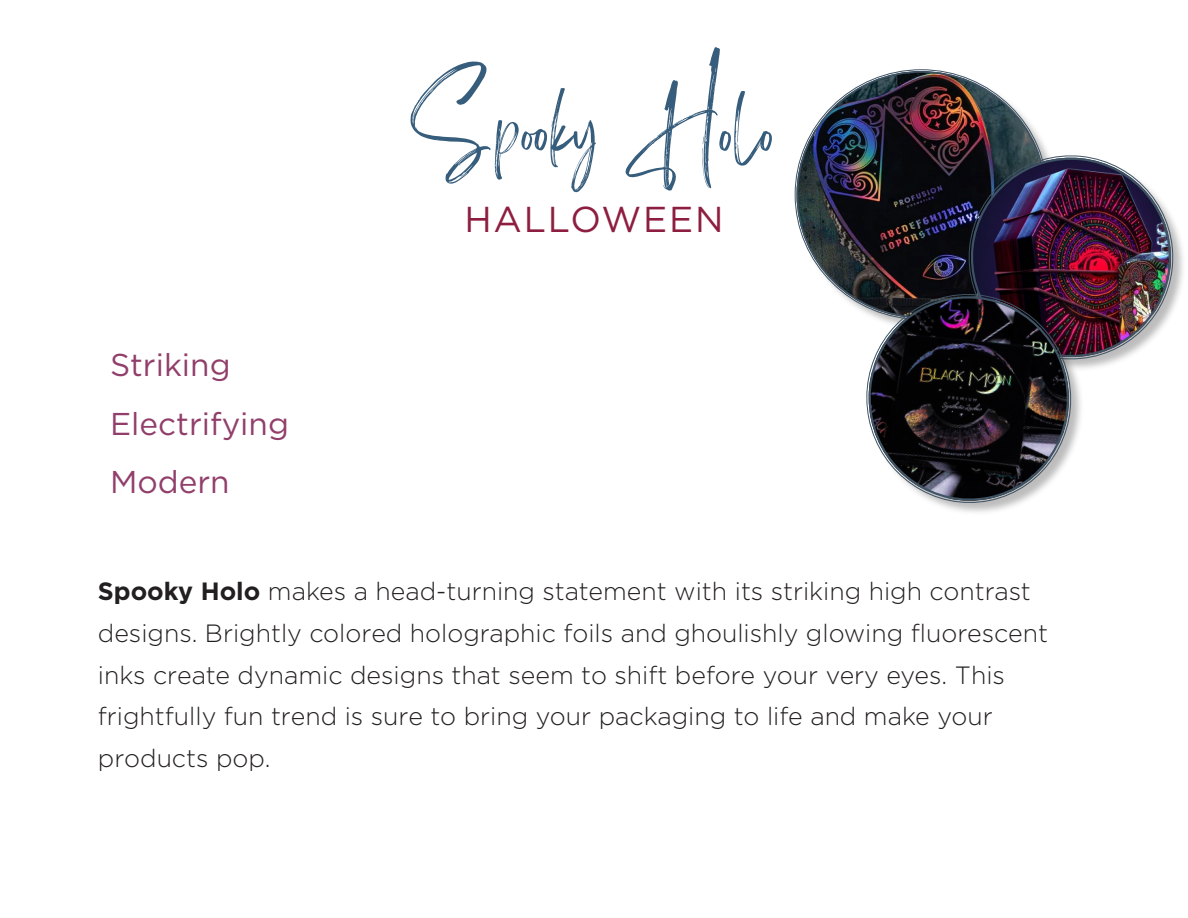
<style>
.page{position:relative;width:1188px;height:918px;background:#fff}
.page>*{position:absolute;margin:0;border:0;box-sizing:border-box;transform-origin:0 0}
.t1{font:72px "Sisterhood";color:#375d7c}
.t2{font:36px "Gotham";letter-spacing:.05em;color:#8d1e40}
.t3{font:31.5px/58.7px "Gotham";color:#913f6a}
.t4{font:300 24.9px/41.7px "Gotham";color:#231f20}
.s1{font-weight:700}
</style>
<div class="page">
<img style="left:797px;top:71px;width:249px;height:237px">
<div style="left:970px;top:157px;width:217px;height:216px;background:#231f20;opacity:.3"></div>
<svg style="left:963px;top:150px;width:216px;height:214px"></svg>
<img style="left:964px;top:151px;width:213px;height:210px">
<div style="left:868px;top:296px;width:217px;height:220px;background:#231f20;opacity:.3"></div>
<svg style="left:858px;top:285px;width:222px;height:227px"></svg>
<img style="left:861px;top:288px;width:216px;height:221px">
<h1 class="t1" style="left:413px;top:113px;width:364px">Spooky Holo</h1>
<p class="t3" style="left:110px;top:335px;width:180px">Striking<br>Electrifying<br>Modern</p>
<h2 class="t2" style="left:464px;top:196px;width:261px">HALLOWEEN</h2>
<p class="t4" style="left:98px;top:571px;width:952px"><span class="s1">Spooky Holo</span> makes a head-turning statement with its striking high contrast designs. Brightly colored holographic foils and ghoulishly glowing fluorescent inks create dynamic designs that seem to shift before your very eyes. This frightfully fun trend is sure to bring your packaging to life and make your products pop.</p>
</div>
